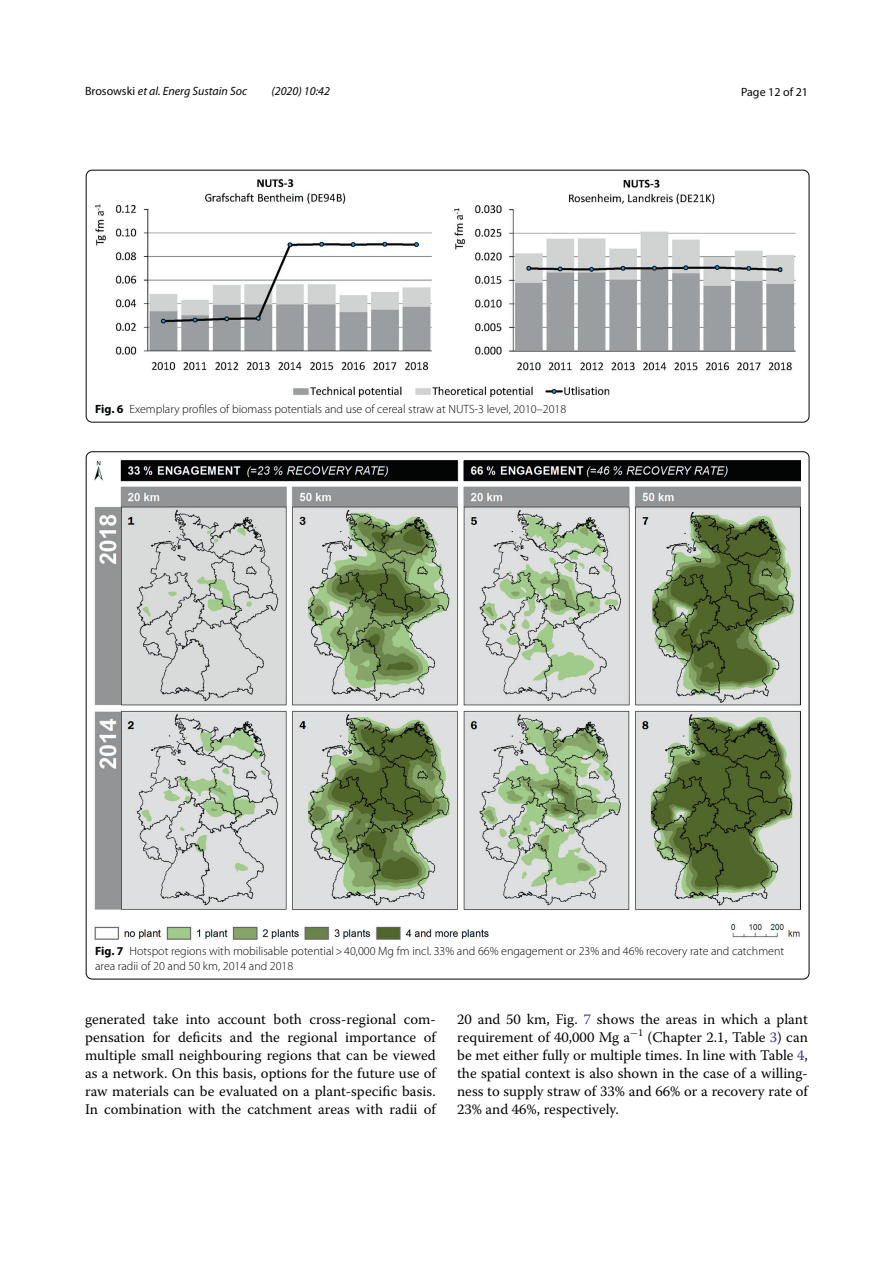
<style>
.page{position:relative;width:893px;height:1263px;background:#fff}
.page>*{position:absolute;margin:0;border:0;box-sizing:border-box;transform-origin:0 0}
.t1{font:14.7px/18px "Warnock Pro";color:#030505;text-align:justify}
.t2{font:300 12px/15px "Myriad Pro";color:#030505}
.t3{font:italic 12px "Myriad Pro";color:#030505}
.t4{font:12px "Myriad Pro";color:#030505}
.s1{font-style:normal}
.s2{font-weight:700}
.s3{color:#392f92}
</style>
<div class="page">
<img style="left:96px;top:179px;width:700px;height:218px">
<div style="left:86px;top:170px;width:723px;height:252px;border:1px solid #030505;border-radius:6px"></div>
<img style="left:95px;top:461px;width:705px;height:479px">
<p class="t3" style="left:85px;top:84px;width:164px"><span class="s1">Brosowski</span> et al. Energ Sustain Soc</p>
<p class="t3" style="left:271px;top:84px;width:60px">(2020) 10:42</p>
<p class="t4" style="left:741px;top:84px;width:68px">Page 12 of 21</p>
<p class="t2" style="left:95px;top:401px;width:473px"><span class="s2">Fig. 6</span> Exemplary profiles of biomass potentials and use of cereal straw at NUTS-3 level, 2010–2018</p>
<p class="t2" style="left:95px;top:943px;width:690px"><span class="s2">Fig. 7</span> Hotspot regions with mobilisable potential&gt;40,000 Mg fm incl. 33% and 66% engagement or 23% and 46% recovery rate and catchment area radii of 20 and 50 km, 2014 and 2018</p>
<p class="t1" style="left:85px;top:1010px;width:352px">generated take into account both cross-regional com&shy;pensation for deficits and the regional importance of multiple small neighbouring regions that can be viewed as a network. On this basis, options for the future use of raw materials can be evaluated on a plant-specific basis.<br>In combination with the catchment areas with radii of</p>
<p class="t1" style="left:457px;top:1010px;width:352px">20 and 50 km, Fig. <span class="s3">7</span> shows the areas in which a plant requirement of 40,000 Mg a<sup>−</sup><sup>1</sup> (Chapter 2.1, Table <span class="s3">3</span>) can be met either fully or multiple times. In line with Table <span class="s3">4</span>, the spatial context is also shown in the case of a willing&shy;ness to supply straw of 33% and 66% or a recovery rate of 23% and 46%, respectively.</p>
</div>
